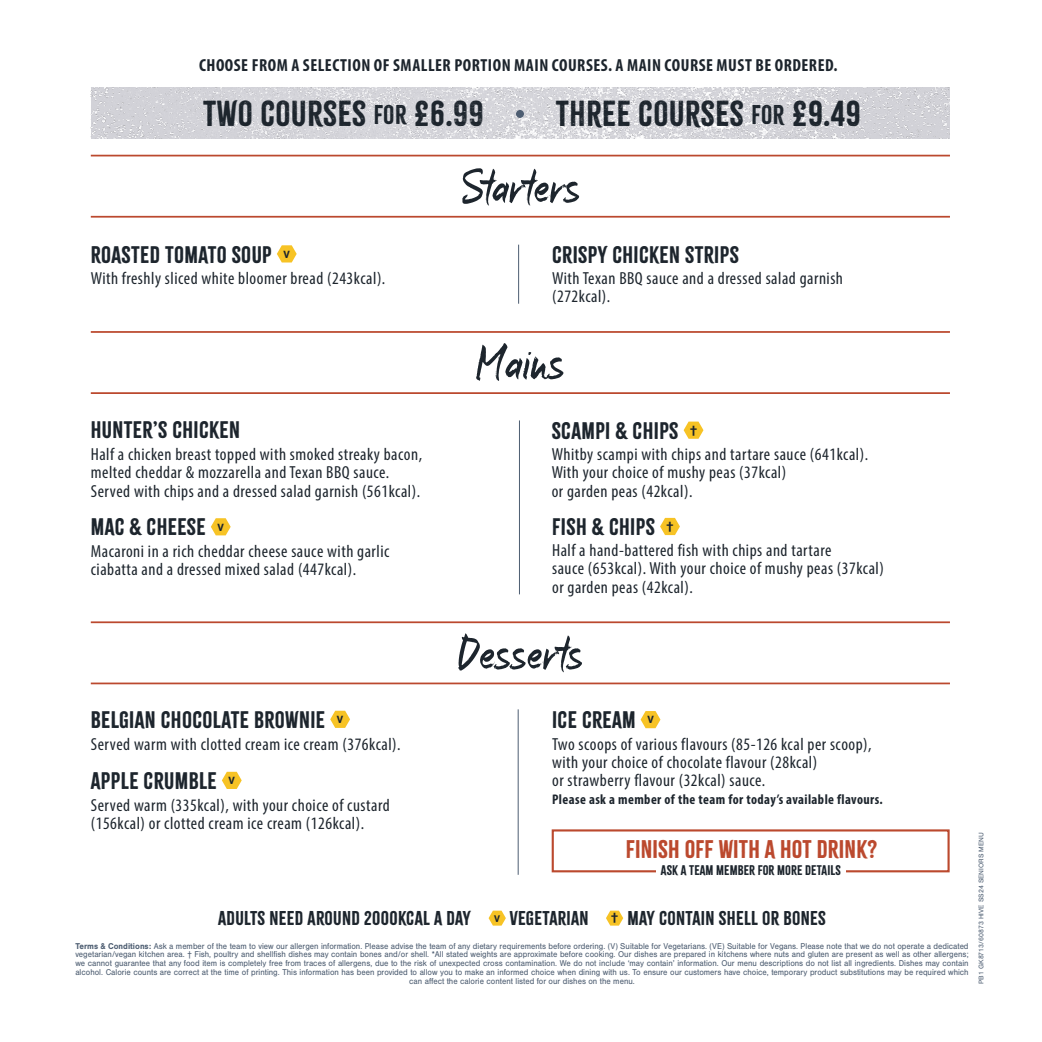
<style>
.page{position:relative;width:1042px;height:1042px;background:#fff}
.page>*{position:absolute;margin:0;border:0;box-sizing:border-box;transform-origin:0 0}
.t1{font:52.5px "Marker Mark";letter-spacing:-.01em;color:#1d252d}
.t2{font:50.75px "Marker Mark";letter-spacing:-.01em;color:#1d252d}
.t3{font:31.68px "Citrus Gothic";letter-spacing:.02em;color:#1d252d}
.t4{font:22.4px "Citrus Gothic Solid";letter-spacing:.01em;color:#bb492e}
.t5{font:21px "Citrus Gothic Solid";letter-spacing:.02em;color:#1d252d}
.t6{font:condensed 17.5px/18.4px "Myriad Pro";letter-spacing:.03em;color:#1d252d}
.t7{font:700 condensed 17.5px "Myriad Pro";letter-spacing:.03em;color:#1d252d}
.t8{font:17.5px "Citrus Gothic Solid";letter-spacing:.02em;color:#1d252d}
.t9{font:700 condensed 14px "Myriad Pro";letter-spacing:.03em;color:#1d252d}
.t10{font:12.25px "Citrus Gothic Solid";letter-spacing:.01em;color:#1d252d}
.t11{font:700 12.25px "Nimbus San";color:#1d252d}
.t12{font:8.75px/8.8px "Nimbus San";color:#4e5e72;text-align:center;scale:.93 1}
.t13{font:7px "Nimbus San";color:#4e5e72}
.s1{font-size:23.8px}
.s2{font-weight:700}
</style>
<div class="page">
<div style="left:552px;top:829px;width:397px;height:43px;border:2px solid #bb492e"></div>
<svg style="left:277px;top:245px;width:20px;height:17px"></svg>
<hr style="left:518px;top:245px;width:1px;height:59px;background:#4e5e72">
<svg style="left:660px;top:518px;width:20px;height:17px"></svg>
<hr style="left:519px;top:420px;width:1px;height:174px;background:#4e5e72">
<svg style="left:330px;top:711px;width:20px;height:17px"></svg>
<svg style="left:222px;top:772px;width:20px;height:17px"></svg>
<svg style="left:640px;top:711px;width:20px;height:17px"></svg>
<hr style="left:518px;top:709px;width:1px;height:166px;background:#4e5e72">
<div style="left:656px;top:861px;width:189px;height:16px;background:#fff"></div>
<img style="left:91px;top:87px;width:858px;height:51px">
<div style="left:516px;top:110px;width:8px;height:8px;background:#4e5e72;border-radius:50%"></div>
<hr style="left:91px;top:216px;width:859px;height:2px;background:#bb492e">
<hr style="left:91px;top:155px;width:859px;height:1px;background:#bb492e">
<hr style="left:91px;top:392px;width:859px;height:2px;background:#bb492e">
<hr style="left:91px;top:331px;width:859px;height:2px;background:#bb492e">
<hr style="left:91px;top:682px;width:859px;height:2px;background:#bb492e">
<hr style="left:91px;top:621px;width:859px;height:2px;background:#bb492e">
<svg style="left:211px;top:518px;width:20px;height:17px"></svg>
<svg style="left:488px;top:910px;width:18px;height:15px"></svg>
<svg style="left:606px;top:910px;width:17px;height:15px"></svg>
<svg style="left:683px;top:421px;width:20px;height:18px"></svg>
<h3 class="t7" style="left:199px;top:55px;width:640px">CHOOSE FROM A SELECTION OF SMALLER PORTION MAIN COURSES. A MAIN COURSE MUST BE ORDERED.</h3>
<h3 class="t3" style="left:203px;top:94px;width:282px">TWO COURSES <span class="s1">FOR</span> £6.99</h3>
<h3 class="t3" style="left:556px;top:94px;width:307px">THREE COURSES <span class="s1">FOR</span> £9.49</h3>
<h2 class="t2" style="left:459px;top:163px;width:123px">Starters</h2>
<h3 class="t5" style="left:91px;top:241px;width:201px">ROASTED TOMATO SOUP <sup>V</sup></h3>
<h3 class="t5" style="left:552px;top:241px;width:188px">CRISPY CHICKEN STRIPS</h3>
<h3 class="t6" style="left:91px;top:269px;width:296px">With freshly sliced white bloomer bread (243kcal).</h3>
<h3 class="t6" style="left:552px;top:269px;width:292px">With Texan BBQ sauce and a dressed salad garnish (272kcal).</h3>
<h1 class="t1" style="left:475px;top:338px;width:92px">Mains</h1>
<h3 class="t5" style="left:91px;top:417px;width:151px">HUNTER’S CHICKEN</h3>
<h3 class="t6" style="left:91px;top:445px;width:333px">Half a chicken breast topped with smoked streaky bacon, melted cheddar &amp; mozzarella and Texan BBQ sauce.<br>Served with chips and a dressed salad garnish (561kcal).</h3>
<h3 class="t5" style="left:91px;top:514px;width:135px">MAC &amp; CHEESE <sup>V</sup></h3>
<h3 class="t6" style="left:91px;top:542px;width:300px">Macaroni in a rich cheddar cheese sauce with garlic ciabatta and a dressed mixed salad (447kcal).</h3>
<h3 class="t5" style="left:552px;top:417px;width:147px">SCAMPI &amp; CHIPS <sup>†</sup></h3>
<h3 class="t6" style="left:552px;top:445px;width:318px">Whitby scampi with chips and tartare sauce (641kcal).<br>With your choice of mushy peas (37kcal)<br>or garden peas (42kcal).</h3>
<h3 class="t5" style="left:552px;top:513px;width:123px">FISH &amp; CHIPS <sup>†</sup></h3>
<h3 class="t6" style="left:552px;top:541px;width:333px">Half a hand-battered fish with chips and tartare<br>sauce (653kcal). With your choice of mushy peas (37kcal) or garden peas (42kcal).</h3>
<h2 class="t2" style="left:457px;top:630px;width:129px">Desserts</h2>
<h3 class="t5" style="left:91px;top:706px;width:254px">BELGIAN CHOCOLATE BROWNIE <sup>V</sup></h3>
<h3 class="t6" style="left:91px;top:735px;width:311px">Served warm with clotted cream ice cream (376kcal).</h3>
<h3 class="t5" style="left:91px;top:767px;width:146px">APPLE CRUMBLE <sup>V</sup></h3>
<h3 class="t6" style="left:91px;top:795px;width:300px">Served warm (335kcal), with your choice of custard (156kcal) or clotted cream ice cream (126kcal).</h3>
<h3 class="t5" style="left:552px;top:706px;width:103px">ICE CREAM <sup>V</sup></h3>
<h3 class="t6" style="left:552px;top:734px;width:321px">Two scoops of various flavours (85-126 kcal per scoop), with your choice of chocolate flavour (28kcal)<br>or strawberry flavour (32kcal) sauce.</h3>
<h3 class="t9" style="left:552px;top:790px;width:332px">Please ask a member of the team for today’s available flavours.</h3>
<h3 class="t4" style="left:626px;top:835px;width:253px">FINISH OFF WITH A HOT DRINK?</h3>
<h3 class="t10" style="left:661px;top:862px;width:181px">ASK A TEAM MEMBER FOR MORE DETAILS</h3>
<h3 class="t8" style="left:218px;top:907px;width:254px">ADULTS NEED AROUND 2000KCAL A DAY</h3>
<h3 class="t8" style="left:494px;top:907px;width:96px"><sup>V</sup> VEGETARIAN</h3>
<h3 class="t8" style="left:627px;top:907px;width:200px">MAY CONTAIN SHELL OR BONES</h3>
<h3 class="t11" style="left:611px;top:910px;width:8px">†</h3>
<p class="t12" style="left:75px;top:941px;width:962px"><span class="s2">Terms &amp; Conditions:</span> Ask a member of the team to view our allergen information. Please advise the team of any dietary requirements before ordering. (V) Suitable for Vegetarians. (VE) Suitable for Vegans. Please note that we do not operate a dedicated vegetarian/vegan kitchen area. † Fish, poultry and shellfish dishes may contain bones and/or shell. *All stated weights are approximate before cooking. Our dishes are prepared in kitchens where nuts and gluten are present as well as other allergens; we cannot guarantee that any food item is completely free from traces of allergens, due to the risk of unexpected cross contamination. We do not include ‘may contain’ information. Our menu descriptions do not list all ingredients. Dishes may contain alcohol. Calorie counts are correct at the time of printing. This information has been provided to allow you to make an informed choice when dining with us. To ensure our customers have choice, temporary product substitutions may be required which can affect the calorie content listed for our dishes on the menu.</p>
<p class="t13" style="left:977px;top:983px;width:153px;rotate:-90deg">PB1 GK8713/60873 HIVE SS24 SENIORS MENU</p>
</div>
